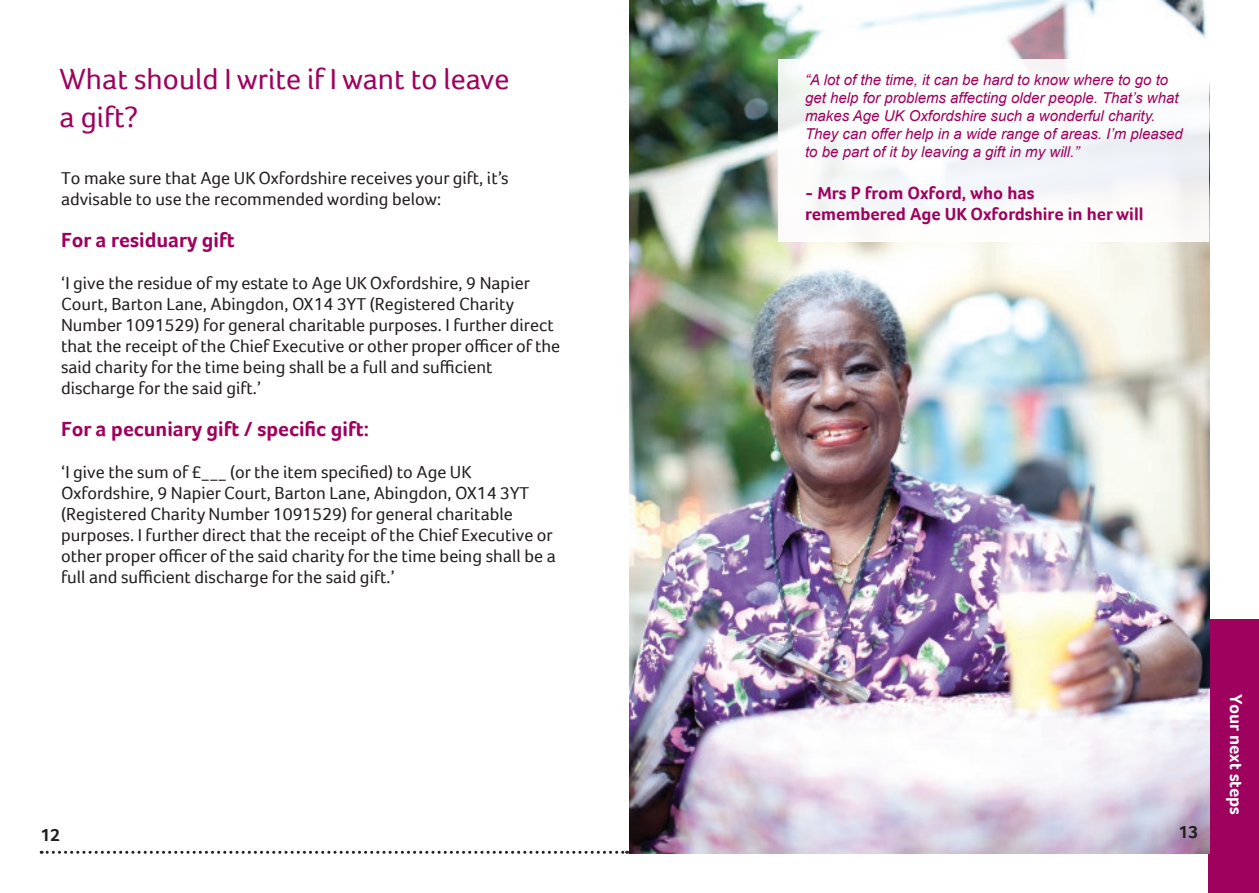
<style>
.page{position:relative;width:1259px;height:893px;background:#fff}
.page>*{position:absolute;margin:0;border:0;box-sizing:border-box;transform-origin:0 0}
.t1{font:30px "Foco";color:#9e015e}
.t2{font:700 21px "Foco";color:#9e015e}
.t3{font:18px/21px "Foco";color:#231f20}
.t4{font:700 18px "Foco";color:#9e015e}
.t5{font:700 18px "Foco";color:#fff}
.t6{font:700 18px "Foco";color:#231f20}
.t7{font:italic 15px/18px "Arial";color:#9e015e}
</style>
<div class="page">
<svg style="left:41px;top:851px;width:586px;height:3px"></svg>
<div style="left:1209px;top:619px;width:50px;height:274px;background:#9e015e"></div>
<img style="left:629px;top:0;width:580px;height:854px">
<div style="left:778px;top:59px;width:431px;height:182px;background:#fff"></div>
<p class="t1" style="left:60px;top:62px;width:451px">What should I write if I want to leave</p>
<p class="t1" style="left:60px;top:99px;width:80px">a gift?</p>
<p class="t3" style="left:61px;top:167px;width:449px">To make sure that Age UK Oxfordshire receives your gift, it’s</p>
<p class="t3" style="left:61px;top:188px;width:381px">advisable to use the recommended wording below:</p>
<p class="t2" style="left:61px;top:227px;width:175px">For a residuary gift</p>
<p class="t3" style="left:61px;top:272px;width:470px">‘I give the residue of my estate to Age UK Oxfordshire, 9 Napier<br>Court, Barton Lane, Abingdon, OX14 3YT (Registered Charity</p>
<p class="t3" style="left:61px;top:314px;width:501px">Number 1091529) for general charitable purposes. I further direct that the receipt of the Chief Executive or other proper officer of the said charity for the time being shall be a full and sufficient</p>
<p class="t3" style="left:61px;top:377px;width:202px">discharge for the said gift.’</p>
<p class="t2" style="left:61px;top:416px;width:309px">For a pecuniary gift / specific gift:</p>
<p class="t3" style="left:61px;top:461px;width:412px">‘I give the sum of £___ (or the item specified) to Age UK</p>
<p class="t3" style="left:61px;top:482px;width:470px">Oxfordshire, 9 Napier Court, Barton Lane, Abingdon, OX14 3YT (Registered Charity Number 1091529) for general charitable</p>
<p class="t3" style="left:61px;top:524px;width:496px">purposes. I further direct that the receipt of the Chief Executive or other proper officer of the said charity for the time being shall be a full and sufficient discharge for the said gift.’</p>
<p class="t6" style="left:40px;top:824px;width:21px">12</p>
<p class="t7" style="left:805px;top:71px;width:379px">“A lot of the time, it can be hard to know where to go to get help for problems affecting older people. That’s what makes Age UK Oxfordshire such a wonderful charity.<br>They can offer help in a wide range of areas. I’m pleased to be part of it by leaving a gift in my will.”</p>
<p class="t4" style="left:805px;top:183px;width:231px">- Mrs P from Oxford, who has</p>
<p class="t4" style="left:805px;top:204px;width:340px">remembered Age UK Oxfordshire in her will</p>
<p class="t6" style="left:1178px;top:821px;width:21px">13</p>
<p class="t6" style="left:1178px;top:826px;width:21px">13</p>
<p class="t5" style="left:1247px;top:694px;width:123px;rotate:90deg">Your next steps</p>
</div>
